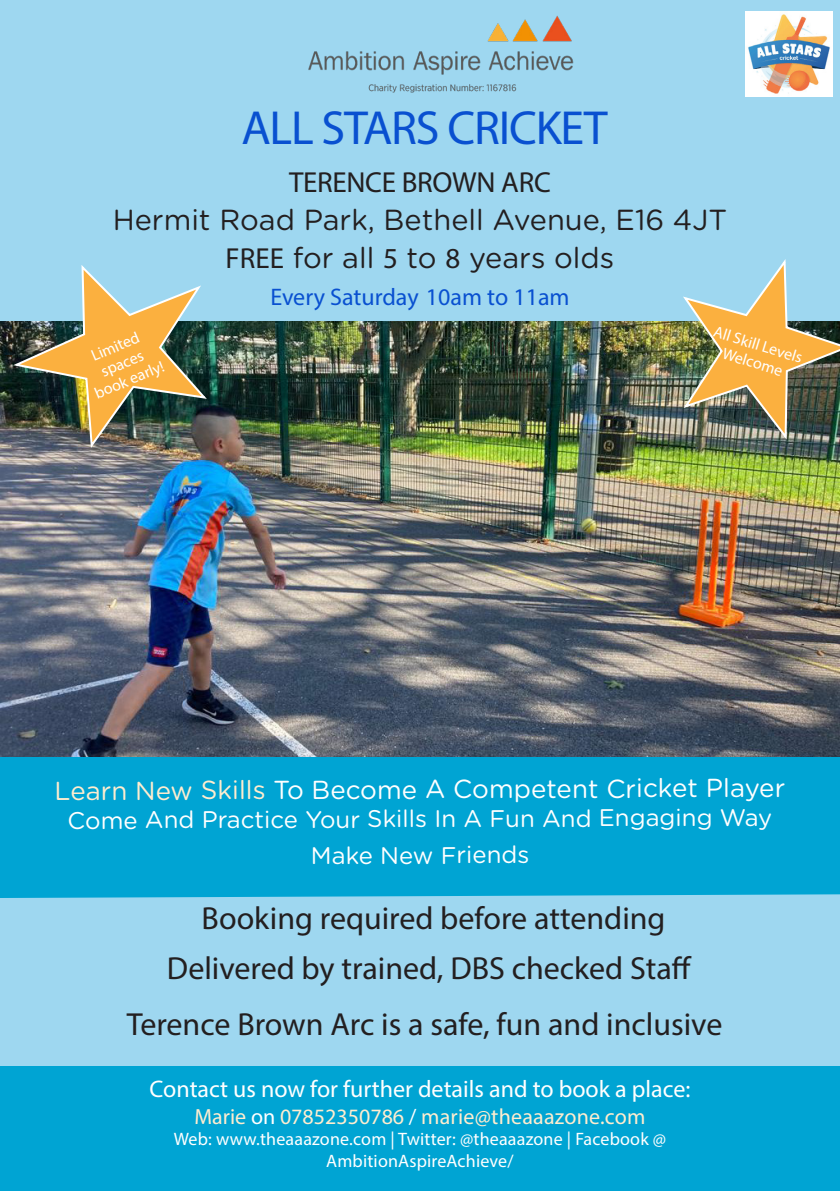
<style>
.page{position:relative;width:840px;height:1191px;background:#fff}
.page>*{position:absolute;margin:0;border:0;box-sizing:border-box;transform-origin:0 0}
.t1{font:48px "Myriad Pro";letter-spacing:-.025em;color:#0950d0}
.t2{font:32px "Myriad Pro";color:#231f20}
.t3{font:29px "Gotham Rounded";color:#231f20}
.t4{font:29px "Myriad Pro";letter-spacing:-.01em;color:#231f20}
.t5{font:26px "Gotham Rounded";letter-spacing:-.005em;color:#fff}
.t6{font:24px "Gotham Rounded";letter-spacing:-.005em;color:#fff}
.t7{font:24px "Myriad Pro";color:#fff}
.t8{font:24px "Myriad Pro";color:#0950d0}
.t9{font:22px "Myriad Pro";letter-spacing:.005em;color:#ffedcf}
.t10{font:18px/21.6px "Myriad Pro";letter-spacing:.01em;color:#fff;text-align:center}
.t11{font:16px/18px "Myriad Pro";color:#fff;text-align:center}
.s1{font-family:"Myriad Pro"}
.s2{color:#ffedcf}
.s3{color:#fff}
</style>
<div class="page">
<div style="left:0;top:0;width:839px;height:1191px;background:#9ed7f0"></div>
<div style="left:0;top:1066px;width:839px;height:125px;background:#00a4d3"></div>
<div style="left:0;top:756px;width:839px;height:142px;background:#00a4d3"></div>
<img style="left:0;top:321px;width:839px;height:435px">
<img style="left:10px;top:265px;width:199px;height:186px">
<img style="left:680px;top:259px;width:159px;height:183px">
<img style="left:745px;top:11px;width:86px;height:85px">
<img style="left:308px;top:15px;width:266px;height:78px">
<p class="t1" style="left:241px;top:99px;width:367px">ALL STARS CRICKET</p>
<p class="t4" style="left:289px;top:165px;width:263px">TERENCE BROWN ARC</p>
<p class="t3" style="left:113px;top:200px;width:615px">Hermit Road Park, Bethell Avenue, E16 4JT</p>
<p class="t3" style="left:225px;top:238px;width:390px"><span class="s1">FREE</span> for all <span class="s1">5</span> to <span class="s1">8</span> years olds</p>
<p class="t8" style="left:270px;top:282px;width:300px">Every Saturday 10am to 11am</p>
<p class="t11" style="left:88px;top:348px;width:52px;rotate:-23deg">Limited</p>
<p class="t11" style="left:85px;top:369px;width:75px;rotate:-23deg">spaces book early!</p>
<p class="t11" style="left:716px;top:322px;width:94px;rotate:17deg">All Skill Levels</p>
<p class="t11" style="left:725px;top:344px;width:64px;rotate:17deg">Welcome</p>
<p class="t5" style="left:54px;top:770px;width:732px"><span class="s2">Learn New Skills</span> To Become A Competent Cricket Player</p>
<p class="t6" style="left:68px;top:802px;width:706px">Come And Practice Your Skills In A Fun And Engaging Way</p>
<p class="t6" style="left:311px;top:838px;width:220px">Make New Friends</p>
<p class="t2" style="left:201px;top:898px;width:465px">Booking required before attending</p>
<p class="t2" style="left:167px;top:948px;width:526px">Delivered by trained, DBS checked Staff</p>
<p class="t2" style="left:127px;top:1004px;width:597px">Terence Brown Arc is a safe, fun and inclusive</p>
<p class="t7" style="left:149px;top:1074px;width:542px">Contact us now for further details and to book a place:</p>
<p class="t9" style="left:194px;top:1102px;width:452px">Marie <span class="s3">on</span> 07852350786 <span class="s3">/</span> marie@theaaazone.com</p>
<p class="t10" style="left:174px;top:1128px;width:493px">Web: www.theaaazone.com | Twitter: @theaaazone | Facebook @<br>AmbitionAspireAchieve/</p>
</div>
